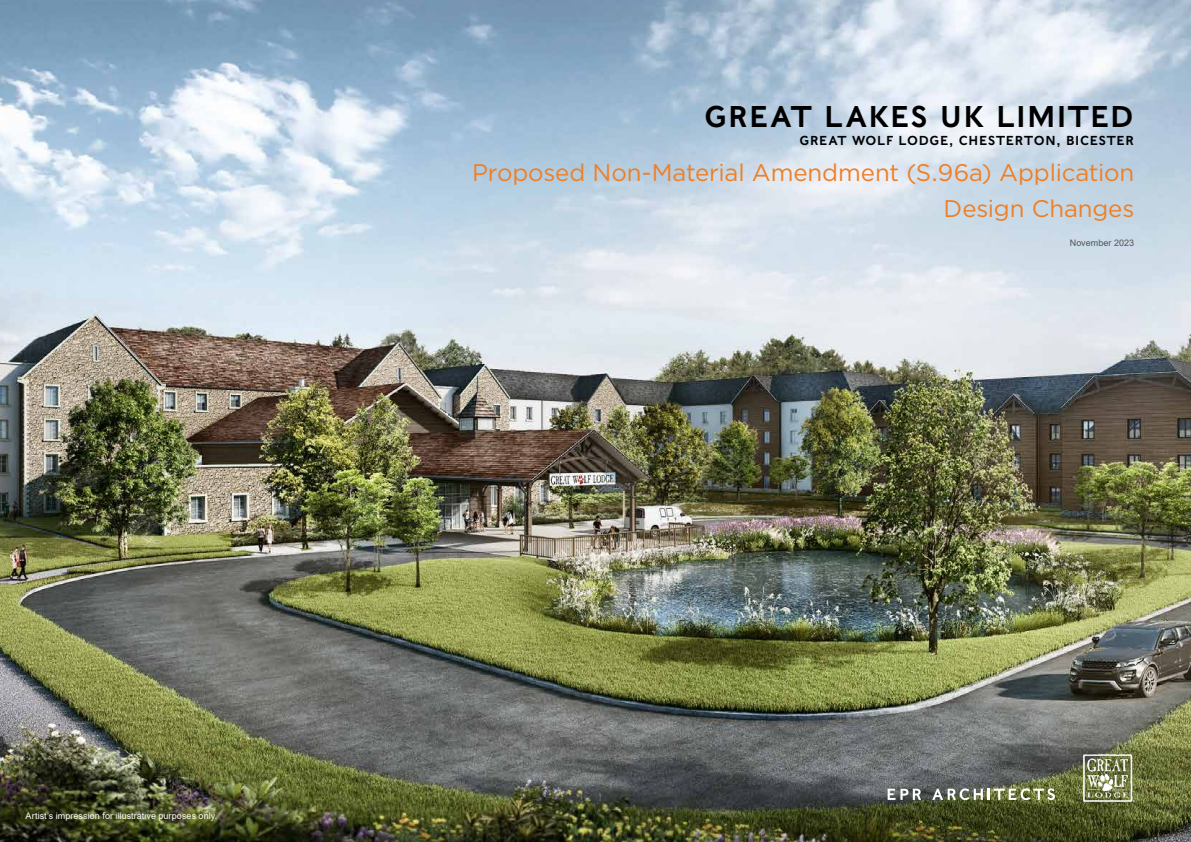
<style>
.page{position:relative;width:1191px;height:842px;background:#fff}
.page>*{position:absolute;margin:0;border:0;box-sizing:border-box;transform-origin:0 0}
.t1{font:30px "English Egyptian";letter-spacing:-.005em;color:#000}
.t2{font:24px/36px "Gotham";letter-spacing:-.005em;color:#ef7f25;text-align:right}
.t3{font:13px "English Egyptian";letter-spacing:.005em;color:#000}
.t4{font:9px "Arial";letter-spacing:.01em;color:#fff}
.t5{font:9px "Arial";letter-spacing:.01em;color:#545456}
</style>
<div class="page">
<img style="left:0;top:0;width:1191px;height:842px">
<img style="left:1080px;top:752px;width:54px;height:53px">
<svg style="left:887px;top:789px;width:34px;height:11px"></svg>
<svg style="left:932px;top:788px;width:122px;height:12px"></svg>
<p class="t4" style="left:26px;top:809px;width:193px">Artist’s impression for illustrative purposes only.</p>
<p class="t1" style="left:703px;top:96px;width:432px">GREAT LAKES UK LIMITED</p>
<p class="t3" style="left:799px;top:132px;width:336px">GREAT WOLF LODGE, CHESTERTON, BICESTER</p>
<p class="t2" style="left:472px;top:154px;width:663px">Proposed Non-Material Amendment (S.96a) Application<br>Design Changes</p>
<p class="t5" style="left:1069px;top:236px;width:66px">November 2023</p>
</div>
